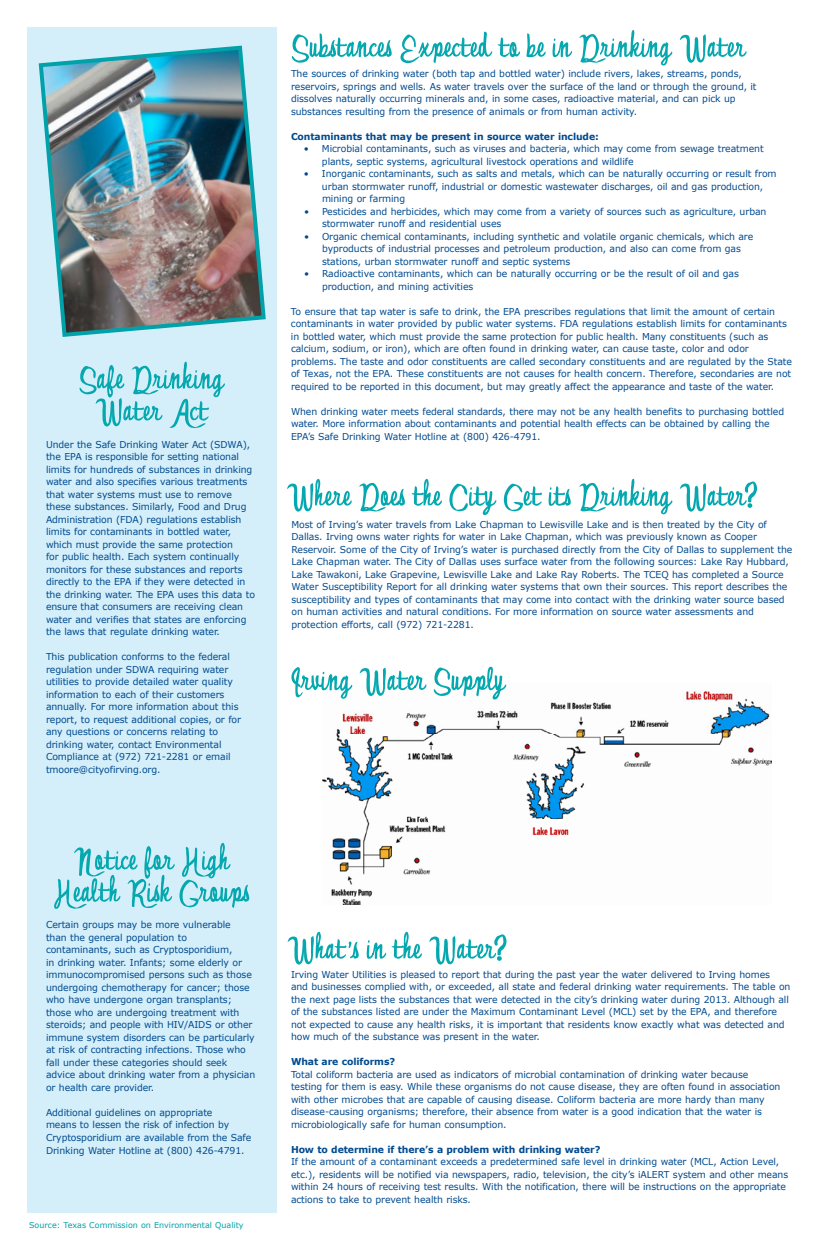
<style>
.page{position:relative;width:819px;height:1260px;background:#fff}
.page>*{position:absolute;margin:0;border:0;box-sizing:border-box;transform-origin:0 0}
.t1{font:9.5px/12.5px "Verdana";letter-spacing:-.01em;color:#004a8f}
.t2{font:700 9.5px "Verdana";letter-spacing:-.01em;color:#004a8f}
.t3{font:8px "Verdana";color:#00a1a8}
</style>
<div class="page">
<div style="left:27px;top:27px;width:249px;height:1186px;background:#d4effa"></div>
<img style="left:323px;top:685px;width:448px;height:219px">
<img style="left:38px;top:45px;width:228px;height:292px">
<svg style="left:79px;top:362px;width:146px;height:66px"></svg>
<svg style="left:54px;top:843px;width:195px;height:66px"></svg>
<svg style="left:287px;top:479px;width:470px;height:36px"></svg>
<svg style="left:292px;top:30px;width:455px;height:36px"></svg>
<svg style="left:291px;top:667px;width:215px;height:33px"></svg>
<svg style="left:288px;top:932px;width:219px;height:33px"></svg>
<p class="t1" style="left:46px;top:438px;width:211px">Under the Safe Drinking Water Act (SDWA), the EPA is responsible for setting national limits for hundreds of substances in drinking water and also specifies various treatments that water systems must use to remove these substances. Similarly, Food and Drug Administration (FDA) regulations establish limits for contaminants in bottled water, which must provide the same protection<br>for public health. Each system continually monitors for these substances and reports directly to the EPA if they were detected in the drinking water. The EPA uses this data to ensure that consumers are receiving clean water and verifies that states are enforcing the laws that regulate drinking water.</p>
<p class="t1" style="left:46px;top:650px;width:197px">This publication conforms to the federal regulation under SDWA requiring water utilities to provide detailed water quality information to each of their customers annually. For more information about this report, to request additional copies, or for any questions or concerns relating to drinking water, contact Environmental Compliance at (972) 721-2281 or email tmoore@cityofirving.org.</p>
<p class="t1" style="left:291px;top:67px;width:467px">The sources of drinking water (both tap and bottled water) include rivers, lakes, streams, ponds, reservoirs, springs and wells. As water travels over the surface of the land or through the ground, it dissolves naturally occurring minerals and, in some cases, radioactive material, and can pick up substances resulting from the presence of animals or from human activity.</p>
<p class="t2" style="left:291px;top:130px;width:309px">Contaminants that may be present in source water include:</p>
<p class="t1" style="left:322px;top:142px;width:443px;text-indent:-18px">• Microbial contaminants, such as viruses and bacteria, which may come from sewage treatment plants, septic systems, agricultural livestock operations and wildlife</p>
<p class="t1" style="left:322px;top:167px;width:456px;text-indent:-18px">• Inorganic contaminants, such as salts and metals, which can be naturally occurring or result from urban stormwater runoff, industrial or domestic wastewater discharges, oil and gas production, mining or farming</p>
<p class="t1" style="left:322px;top:205px;width:446px;text-indent:-18px">• Pesticides and herbicides, which may come from a variety of sources such as agriculture, urban stormwater runoff and residential uses</p>
<p class="t1" style="left:322px;top:230px;width:433px;text-indent:-18px">• Organic chemical contaminants, including synthetic and volatile organic chemicals, which are byproducts of industrial processes and petroleum production, and also can come from gas stations, urban stormwater runoff and septic systems</p>
<p class="t1" style="left:322px;top:267px;width:419px;text-indent:-18px">• Radioactive contaminants, which can be naturally occurring or be the result of oil and gas production, and mining activities</p>
<p class="t1" style="left:291px;top:305px;width:503px">To ensure that tap water is safe to drink, the EPA prescribes regulations that limit the amount of certain contaminants in water provided by public water systems. FDA regulations establish limits for contaminants in bottled water, which must provide the same protection for public health. Many constituents (such as calcium, sodium, or iron), which are often found in drinking water, can cause taste, color and odor problems. The taste and odor constituents are called secondary constituents and are regulated by the State of Texas, not the EPA. These constituents are not causes for health concern. Therefore, secondaries are not required to be reported in this document, but may greatly affect the appearance and taste of the water.</p>
<p class="t1" style="left:291px;top:405px;width:495px">When drinking water meets federal standards, there may not be any health benefits to purchasing bottled water. More information about contaminants and potential health effects can be obtained by calling the<br>EPA’s Safe Drinking Water Hotline at (800) 426-4791.</p>
<p class="t1" style="left:292px;top:518px;width:503px">Most of Irving’s water travels from Lake Chapman to Lewisville Lake and is then treated by the City of Dallas. Irving owns water rights for water in Lake Chapman, which was previously known as Cooper Reservoir. Some of the City of Irving’s water is purchased directly from the City of Dallas to supplement the Lake Chapman water. The City of Dallas uses surface water from the following sources: Lake Ray Hubbard, Lake Tawakoni, Lake Grapevine, Lewisville Lake and Lake Ray Roberts. The TCEQ has completed a Source Water Susceptibility Report for all drinking water systems that own their sources. This report describes the susceptibility and types of contaminants that may come into contact with the drinking water source based on human activities and natural conditions. For more information on source water assessments and protection efforts, call (972) 721-2281.</p>
<p class="t1" style="left:46px;top:918px;width:211px">Certain groups may be more vulnerable<br>than the general population to<br>contaminants, such as Cryptosporidium,<br>in drinking water. Infants; some elderly or immunocompromised persons such as those undergoing chemotherapy for cancer; those who have undergone organ transplants; those who are undergoing treatment with steroids; and people with HIV/AIDS or other immune system disorders can be particularly at risk of contracting infections. Those who fall under these categories should seek advice about drinking water from a physician or health care provider.</p>
<p class="t1" style="left:46px;top:1106px;width:207px">Additional guidelines on appropriate<br>means to lessen the risk of infection by Cryptosporidium are available from the Safe Drinking Water Hotline at (800) 426-4791.</p>
<p class="t3" style="left:29px;top:1220px;width:216px">Source: Texas Commission on Environmental Quality</p>
<p class="t1" style="left:291px;top:968px;width:501px">Irving Water Utilities is pleased to report that during the past year the water delivered to Irving homes<br>and businesses complied with, or exceeded, all state and federal drinking water requirements. The table on the next page lists the substances that were detected in the city’s drinking water during 2013. Although all of the substances listed are under the Maximum Contaminant Level (MCL) set by the EPA, and therefore not expected to cause any health risks, it is important that residents know exactly what was detected and how much of the substance was present in the water.</p>
<p class="t2" style="left:291px;top:1055px;width:106px">What are coliforms?</p>
<p class="t1" style="left:291px;top:1068px;width:491px">Total coliform bacteria are used as indicators of microbial contamination of drinking water because testing for them is easy. While these organisms do not cause disease, they are often found in association with other microbes that are capable of causing disease. Coliform bacteria are more hardy than many disease-causing organisms; therefore, their absence from water is a good indication that the water is microbiologically safe for human consumption.</p>
<p class="t2" style="left:291px;top:1143px;width:311px">How to determine if there’s a problem with drinking water?</p>
<p class="t1" style="left:291px;top:1156px;width:499px">If the amount of a contaminant exceeds a predetermined safe level in drinking water (MCL, Action Level, etc.), residents will be notified via newspapers, radio, television, the city’s iALERT system and other means within 24 hours of receiving test results. With the notification, there will be instructions on the appropriate actions to take to prevent health risks.</p>
</div>
